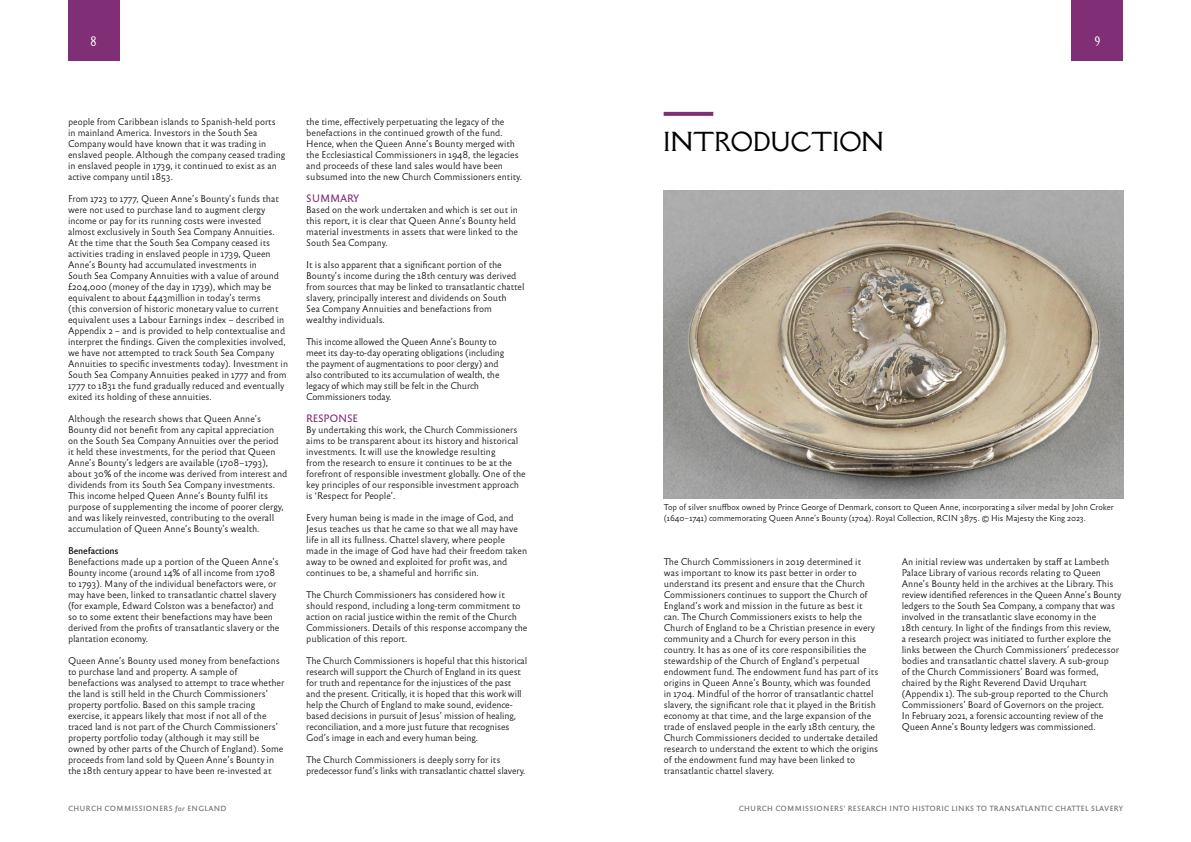
<style>
.page{position:relative;width:1191px;height:842px;background:#fff}
.page>*{position:absolute;margin:0;border:0;box-sizing:border-box;transform-origin:0 0}
.t1{font:24px "Della Respira";color:#000}
.t2{font:12px "Della Respira";color:#fff}
.t3{font:10px "Reforma 2018 Gris";letter-spacing:-.025em;color:#802e75}
.t4{font:9px/11px "Reforma 2018 Blanca";color:#000}
.t5{font:9px "Reforma 2018 Gris";letter-spacing:-.015em;color:#000}
.t6{font:8px/11px "Reforma 2018 Blanca";color:#000}
.t7{font:7px "Reforma 2018 Gris";letter-spacing:.045em;color:#63686a}
.s1{font-family:"Reforma 2018 Gris Italica"}
</style>
<div class="page">
<img style="left:664px;top:191px;width:459px;height:308px">
<svg style="left:663px;top:112px;width:50px;height:4px"></svg>
<div style="left:1071px;top:0;width:52px;height:60px;background:#802e75"></div>
<div style="left:68px;top:0;width:51px;height:60px;background:#802e75"></div>
<h2 class="t2" style="left:91px;top:33px;width:8px">8</h2>
<h2 class="t2" style="left:1094px;top:33px;width:8px">9</h2>
<p class="t4" style="left:68px;top:116px;width:219px">people from Caribbean islands to Spanish-held ports in mainland America. Investors in the South Sea Company would have known that it was trading in enslaved people. Although the company ceased trading in enslaved people in 1739, it continued to exist as an active company until 1853.</p>
<p class="t4" style="left:68px;top:193px;width:221px">From 1723 to 1777, Queen Anne’s Bounty’s funds that were not used to purchase land to augment clergy income or pay for its running costs were invested almost exclusively in South Sea Company Annuities.<br>At the time that the South Sea Company ceased its activities trading in enslaved people in 1739, Queen Anne’s Bounty had accumulated investments in<br>South Sea Company Annuities with a value of around £204,000 (money of the day in 1739), which may be equivalent to about £443million in today’s terms<br>(this conversion of historic monetary value to current equivalent uses a Labour Earnings index – described in Appendix 2 – and is provided to help contextualise and interpret the findings. Given the complexities involved, we have not attempted to track South Sea Company Annuities to specific investments today). Investment in South Sea Company Annuities peaked in 1777 and from 1777 to 1831 the fund gradually reduced and eventually exited its holding of these annuities.</p>
<p class="t4" style="left:68px;top:413px;width:221px">Although the research shows that Queen Anne’s Bounty did not benefit from any capital appreciation<br>on the South Sea Company Annuities over the period<br>it held these investments, for the period that Queen Anne’s Bounty’s ledgers are available (1708–1793), about 30% of the income was derived from interest and dividends from its South Sea Company investments.<br>This income helped Queen Anne’s Bounty fulfil its purpose of supplementing the income of poorer clergy, and was likely reinvested, contributing to the overall accumulation of Queen Anne’s Bounty’s wealth.</p>
<p class="t5" style="left:68px;top:545px;width:52px">Benefactions</p>
<p class="t4" style="left:68px;top:556px;width:213px">Benefactions made up a portion of the Queen Anne’s Bounty income (around 14% of all income from 1708 to 1793). Many of the individual benefactors were, or may have been, linked to transatlantic chattel slavery (for example, Edward Colston was a benefactor) and so to some extent their benefactions may have been derived from the profits of transatlantic slavery or the plantation economy.</p>
<p class="t4" style="left:68px;top:655px;width:218px">Queen Anne’s Bounty used money from benefactions to purchase land and property. A sample of benefactions was analysed to attempt to trace whether the land is still held in the Church Commissioners’ property portfolio. Based on this sample tracing exercise, it appears likely that most if not all of the traced land is not part of the Church Commissioners’ property portfolio today (although it may still be owned by other parts of the Church of England). Some proceeds from land sold by Queen Anne’s Bounty in the 18th century appear to have been re-invested at</p>
<p class="t7" style="left:68px;top:804px;width:160px">CHURCH COMMISSIONERS <span class="s1">for</span> ENGLAND</p>
<p class="t4" style="left:306px;top:116px;width:217px">the time, effectively perpetuating the legacy of the benefactions in the continued growth of the fund.<br>Hence, when the Queen Anne’s Bounty merged with the Ecclesiastical Commissioners in 1948, the legacies and proceeds of these land sales would have been subsumed into the new Church Commissioners entity.</p>
<p class="t3" style="left:306px;top:192px;width:55px">SUMMARY</p>
<p class="t4" style="left:306px;top:204px;width:213px">Based on the work undertaken and which is set out in this report, it is clear that Queen Anne’s Bounty held material investments in assets that were linked to the South Sea Company.</p>
<p class="t4" style="left:306px;top:259px;width:220px">It is also apparent that a significant portion of the Bounty’s income during the 18th century was derived from sources that may be linked to transatlantic chattel slavery, principally interest and dividends on South<br>Sea Company Annuities and benefactions from wealthy individuals.</p>
<p class="t4" style="left:306px;top:336px;width:200px">This income allowed the Queen Anne’s Bounty to meet its day-to-day operating obligations (including the payment of augmentations to poor clergy) and also contributed to its accumulation of wealth, the legacy of which may still be felt in the Church Commissioners today.</p>
<p class="t3" style="left:306px;top:412px;width:53px">RESPONSE</p>
<p class="t4" style="left:306px;top:424px;width:221px">By undertaking this work, the Church Commissioners aims to be transparent about its history and historical investments. It will use the knowledge resulting<br>from the research to ensure it continues to be at the forefront of responsible investment globally. One of the key principles of our responsible investment approach is ‘Respect for People’.</p>
<p class="t4" style="left:306px;top:512px;width:222px">Every human being is made in the image of God, and Jesus teaches us that he came so that we all may have life in all its fullness. Chattel slavery, where people made in the image of God have had their freedom taken away to be owned and exploited for profit was, and continues to be, a shameful and horrific sin.</p>
<p class="t4" style="left:306px;top:589px;width:223px">The Church Commissioners has considered how it should respond, including a long-term commitment to action on racial justice within the remit of the Church Commissioners. Details of this response accompany the publication of this report.</p>
<p class="t4" style="left:306px;top:655px;width:223px">The Church Commissioners is hopeful that this historical research will support the Church of England in its quest for truth and repentance for the injustices of the past and the present. Critically, it is hoped that this work will help the Church of England to make sound, evidence&shy;based decisions in pursuit of Jesus’ mission of healing, reconciliation, and a more just future that recognises God’s image in each and every human being.</p>
<p class="t4" style="left:306px;top:754px;width:221px">The Church Commissioners is deeply sorry for its predecessor fund’s links with transatlantic chattel slavery.</p>
<h1 class="t1" style="left:663px;top:125px;width:222px">INTRODUCTION</h1>
<p class="t6" style="left:664px;top:502px;width:451px">Top of silver snuffbox owned by Prince George of Denmark, consort to Queen Anne, incorporating a silver medal by John Croker (1640–1741) commemorating Queen Anne’s Bounty (1704). Royal Collection, RCIN 3875. © His Majesty the King 2023.</p>
<p class="t4" style="left:901px;top:556px;width:221px">An initial review was undertaken by staff at Lambeth Palace Library of various records relating to Queen Anne’s Bounty held in the archives at the Library. This review identified references in the Queen Anne’s Bounty ledgers to the South Sea Company, a company that was involved in the transatlantic slave economy in the<br>18th century. In light of the findings from this review,<br>a research project was initiated to further explore the links between the Church Commissioners’ predecessor bodies and transatlantic chattel slavery. A sub-group<br>of the Church Commissioners’ Board was formed, chaired by the Right Reverend David Urquhart (Appendix 1). The sub-group reported to the Church Commissioners’ Board of Governors on the project.<br>In February 2021, a forensic accounting review of the Queen Anne’s Bounty ledgers was commissioned.</p>
<p class="t4" style="left:664px;top:556px;width:216px">The Church Commissioners in 2019 determined it was important to know its past better in order to understand its present and ensure that the Church Commissioners continues to support the Church of England’s work and mission in the future as best it can. The Church Commissioners exists to help the Church of England to be a Christian presence in every community and a Church for every person in this country. It has as one of its core responsibilities the stewardship of the Church of England’s perpetual endowment fund. The endowment fund has part of its origins in Queen Anne’s Bounty, which was founded in 1704. Mindful of the horror of transatlantic chattel slavery, the significant role that it played in the British economy at that time, and the large expansion of the trade of enslaved people in the early 18th century, the Church Commissioners decided to undertake detailed research to understand the extent to which the origins of the endowment fund may have been linked to transatlantic chattel slavery.</p>
<p class="t7" style="left:739px;top:804px;width:386px">CHURCH COMMISSIONERS' RESEARCH INTO HISTORIC LINKS TO TRANSATLANTIC CHATTEL SLAVERY</p>
</div>
